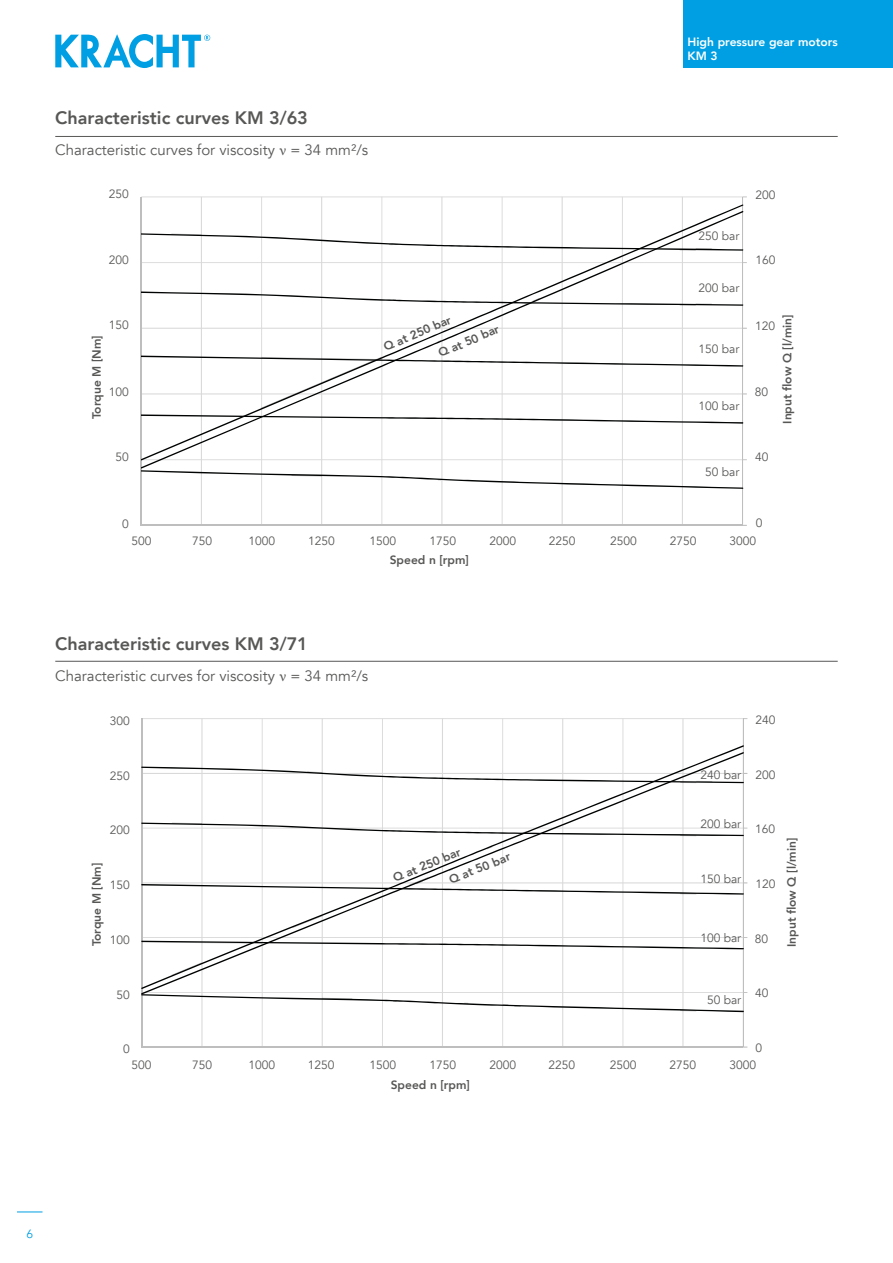
<style>
.page{position:relative;width:893px;height:1263px;background:#fff}
.page>*{position:absolute;margin:0;border:0;box-sizing:border-box;transform-origin:0 0}
.t1{font:800 18px "Avenir";color:#575756}
.t2{font:15px "Avenir";color:#575756}
.t3{font:12px "Avenir";color:#575756}
.t4{font:800 12px "Avenir";color:#575756}
.t5{font:800 12px/14.4px "Avenir";color:#fff}
.t6{font:12px "Avenir";color:#009fe3}
.s1{font-family:"Minion Pro"}
</style>
<div class="page">
<svg style="left:17px;top:1211px;width:26px;height:1px"></svg>
<hr style="left:55px;top:136px;width:783px;height:1px;background:#575756">
<svg style="left:55px;top:34px;width:155px;height:34px"></svg>
<div style="left:683px;top:0;width:210px;height:68px;background:#009fe3"></div>
<hr style="left:55px;top:661px;width:783px;height:1px;background:#575756">
<hr style="left:141px;top:196px;width:601px;height:1px;background:#d9d9d9">
<hr style="left:682px;top:197px;width:1px;height:328px;background:#d9d9d9">
<hr style="left:622px;top:197px;width:1px;height:328px;background:#d9d9d9">
<hr style="left:562px;top:197px;width:1px;height:328px;background:#d9d9d9">
<hr style="left:502px;top:197px;width:1px;height:328px;background:#d9d9d9">
<hr style="left:441px;top:197px;width:1px;height:328px;background:#d9d9d9">
<hr style="left:381px;top:197px;width:1px;height:328px;background:#d9d9d9">
<hr style="left:321px;top:197px;width:1px;height:328px;background:#d9d9d9">
<hr style="left:261px;top:197px;width:1px;height:328px;background:#d9d9d9">
<hr style="left:201px;top:197px;width:1px;height:328px;background:#d9d9d9">
<hr style="left:742px;top:197px;width:1px;height:328px;background:#bfbebe">
<hr style="left:141px;top:197px;width:1px;height:328px;background:#bfbebe">
<hr style="left:141px;top:525px;width:601px;height:1px;background:#bfbebe">
<svg style="left:141px;top:470px;width:602px;height:19px"></svg>
<svg style="left:141px;top:204px;width:602px;height:256px"></svg>
<hr style="left:142px;top:718px;width:601px;height:1px;background:#d9d9d9">
<hr style="left:682px;top:718px;width:1px;height:329px;background:#d9d9d9">
<hr style="left:622px;top:718px;width:1px;height:329px;background:#d9d9d9">
<hr style="left:562px;top:718px;width:1px;height:329px;background:#d9d9d9">
<hr style="left:502px;top:718px;width:1px;height:329px;background:#d9d9d9">
<hr style="left:442px;top:718px;width:1px;height:329px;background:#d9d9d9">
<hr style="left:382px;top:718px;width:1px;height:329px;background:#d9d9d9">
<hr style="left:322px;top:718px;width:1px;height:329px;background:#d9d9d9">
<hr style="left:262px;top:718px;width:1px;height:329px;background:#d9d9d9">
<hr style="left:201px;top:718px;width:2px;height:329px;background:#d9d9d9">
<hr style="left:743px;top:718px;width:1px;height:329px;background:#bfbebe">
<hr style="left:141px;top:718px;width:1px;height:329px;background:#bfbebe">
<hr style="left:142px;top:1046px;width:601px;height:1px;background:#bfbebe">
<svg style="left:142px;top:992px;width:605px;height:20px"></svg>
<svg style="left:142px;top:989px;width:602px;height:5px"></svg>
<svg style="left:142px;top:745px;width:602px;height:244px"></svg>
<p class="t5" style="left:688px;top:35px;width:152px">High pressure gear motors<br>KM 3</p>
<h1 class="t1" style="left:55px;top:104px;width:254px">Characteristic curves KM 3/63</h1>
<p class="t2" style="left:55px;top:141px;width:315px">Characteristic curves for viscosity <span class="s1">ν</span> = 34 mm²/s</p>
<p class="t3" style="left:109px;top:187px;width:22px">250</p>
<p class="t3" style="left:756px;top:188px;width:22px">200</p>
<p class="t3" style="left:698px;top:229px;width:42px">250 bar</p>
<p class="t3" style="left:109px;top:253px;width:22px">200</p>
<p class="t3" style="left:756px;top:253px;width:22px">160</p>
<p class="t3" style="left:698px;top:280px;width:42px">200 bar</p>
<p class="t3" style="left:109px;top:318px;width:22px">150</p>
<p class="t4" style="left:87px;top:419px;width:85px;rotate:-90deg">Torque M [Nm]</p>
<p class="t3" style="left:109px;top:385px;width:22px">100</p>
<p class="t4" style="left:381px;top:339px;width:73px;rotate:-23deg">Q at 250 bar</p>
<p class="t4" style="left:435px;top:345px;width:66px;rotate:-23deg">Q at 50 bar</p>
<p class="t3" style="left:698px;top:341px;width:42px">150 bar</p>
<p class="t3" style="left:698px;top:399px;width:42px">100 bar</p>
<p class="t4" style="left:778px;top:424px;width:111px;rotate:-90deg">Input flow Q [l/min]</p>
<p class="t3" style="left:755px;top:319px;width:22px">120</p>
<p class="t3" style="left:755px;top:385px;width:15px">80</p>
<p class="t3" style="left:115px;top:450px;width:15px">50</p>
<p class="t3" style="left:755px;top:450px;width:15px">40</p>
<p class="t3" style="left:705px;top:465px;width:36px">50 bar</p>
<p class="t3" style="left:122px;top:516px;width:8px">0</p>
<p class="t3" style="left:756px;top:516px;width:8px">0</p>
<p class="t3" style="left:132px;top:534px;width:22px">500</p>
<p class="t3" style="left:192px;top:534px;width:22px">750</p>
<p class="t3" style="left:249px;top:534px;width:28px">1000</p>
<p class="t3" style="left:308px;top:534px;width:28px">1250</p>
<p class="t3" style="left:370px;top:534px;width:28px">1500</p>
<p class="t3" style="left:430px;top:534px;width:28px">1750</p>
<p class="t3" style="left:489px;top:534px;width:28px">2000</p>
<p class="t3" style="left:549px;top:534px;width:28px">2250</p>
<p class="t3" style="left:610px;top:534px;width:28px">2500</p>
<p class="t3" style="left:670px;top:534px;width:28px">2750</p>
<p class="t3" style="left:729px;top:534px;width:28px">3000</p>
<p class="t4" style="left:390px;top:550px;width:81px">Speed n [rpm]</p>
<h1 class="t1" style="left:55px;top:629px;width:254px">Characteristic curves KM 3/71</h1>
<p class="t2" style="left:55px;top:666px;width:315px">Characteristic curves for viscosity <span class="s1">ν</span> = 34 mm²/s</p>
<p class="t3" style="left:110px;top:714px;width:22px">300</p>
<p class="t3" style="left:755px;top:713px;width:22px">240</p>
<p class="t3" style="left:110px;top:768px;width:22px">250</p>
<p class="t3" style="left:110px;top:822px;width:22px">200</p>
<p class="t3" style="left:700px;top:768px;width:42px">240 bar</p>
<p class="t3" style="left:700px;top:817px;width:42px">200 bar</p>
<p class="t3" style="left:755px;top:767px;width:22px">200</p>
<p class="t3" style="left:755px;top:822px;width:22px">160</p>
<p class="t4" style="left:87px;top:946px;width:85px;rotate:-90deg">Torque M [Nm]</p>
<p class="t3" style="left:110px;top:877px;width:22px">150</p>
<p class="t3" style="left:110px;top:932px;width:22px">100</p>
<p class="t4" style="left:390px;top:870px;width:73px;rotate:-23deg">Q at 250 bar</p>
<p class="t4" style="left:446px;top:871px;width:66px;rotate:-22deg">Q at 50 bar</p>
<p class="t3" style="left:700px;top:872px;width:42px">150 bar</p>
<p class="t3" style="left:700px;top:931px;width:42px">100 bar</p>
<p class="t3" style="left:755px;top:876px;width:22px">120</p>
<p class="t3" style="left:755px;top:931px;width:15px">80</p>
<p class="t4" style="left:782px;top:947px;width:111px;rotate:-90deg">Input flow Q [l/min]</p>
<p class="t3" style="left:116px;top:988px;width:15px">50</p>
<p class="t3" style="left:123px;top:1042px;width:8px">0</p>
<p class="t3" style="left:707px;top:992px;width:36px">50 bar</p>
<p class="t3" style="left:755px;top:986px;width:15px">40</p>
<p class="t3" style="left:756px;top:1041px;width:8px">0</p>
<p class="t3" style="left:131px;top:1058px;width:22px">500</p>
<p class="t3" style="left:192px;top:1058px;width:22px">750</p>
<p class="t3" style="left:248px;top:1058px;width:28px">1000</p>
<p class="t3" style="left:308px;top:1058px;width:28px">1250</p>
<p class="t3" style="left:369px;top:1058px;width:28px">1500</p>
<p class="t3" style="left:429px;top:1058px;width:28px">1750</p>
<p class="t3" style="left:489px;top:1058px;width:28px">2000</p>
<p class="t3" style="left:549px;top:1058px;width:28px">2250</p>
<p class="t3" style="left:610px;top:1058px;width:28px">2500</p>
<p class="t3" style="left:670px;top:1058px;width:28px">2750</p>
<p class="t3" style="left:729px;top:1058px;width:28px">3000</p>
<p class="t4" style="left:391px;top:1076px;width:81px">Speed n [rpm]</p>
<p class="t6" style="left:26px;top:1227px;width:8px">6</p>
</div>
